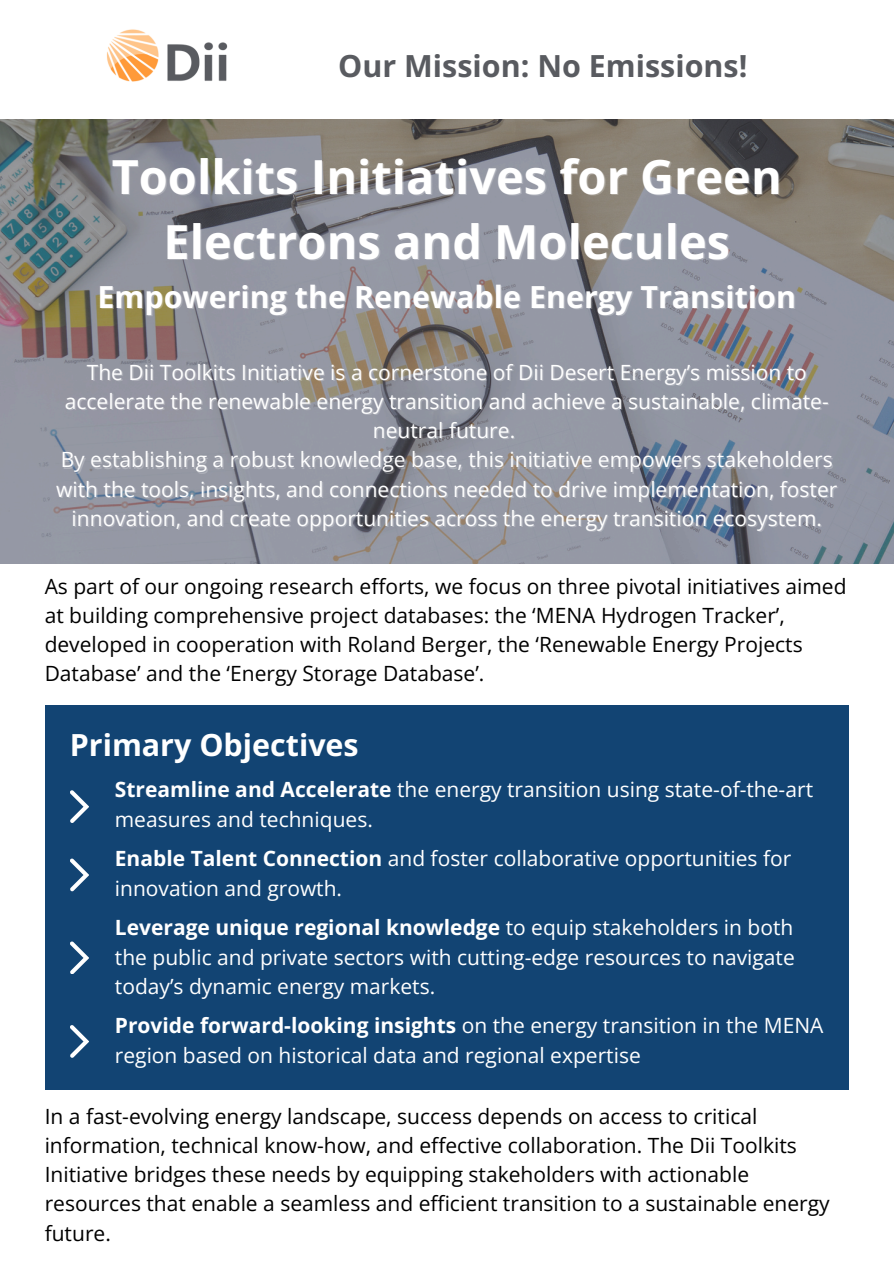
<style>
.page{position:relative;width:894px;height:1264px;background:#fff}
.page>*{position:absolute;margin:0;border:0;box-sizing:border-box;transform-origin:0 0}
.t1{font:700 46.95px "Open Sans";color:#fff}
.t2{font:700 30.45px "Open Sans";color:#fff}
.t3{font:700 30.45px "Open Sans";color:#595b60}
.t4{font:21px/29.2px "Open Sans";color:#fff}
.t5{font:21px/29.2px "Open Sans";color:#000}
.s1{font-weight:700}
</style>
<div class="page">
<img style="left:107px;top:29px;width:121px;height:53px">
<svg style="left:0;top:119px;width:892px;height:444px;background:#8b8b92"></svg>
<div style="left:45px;top:705px;width:803px;height:384px;background:#124473"></div>
<svg style="left:70px;top:790px;width:19px;height:32px"></svg>
<svg style="left:70px;top:858px;width:19px;height:33px"></svg>
<svg style="left:70px;top:941px;width:19px;height:32px"></svg>
<svg style="left:70px;top:1025px;width:19px;height:32px"></svg>
<p class="t3" style="left:338px;top:45px;width:410px">Our Mission: No Emissions!</p>
<h2 class="t1" style="left:112px;top:144px;width:671px">Toolkits Initiatives for Green</h2>
<p class="t1" style="left:163px;top:209px;width:568px">Electrons and Molecules</p>
<h1 class="t2" style="left:97px;top:275px;width:699px">Empowering the Renewable Energy Transition</h1>
<p class="t4" style="left:87px;top:357px;width:721px">The Dii Toolkits Initiative is a cornerstone of Dii Desert Energy’s mission to</p>
<p class="t4" style="left:65px;top:386px;width:765px">accelerate the renewable energy transition and achieve a sustainable, climate-</p>
<p class="t4" style="left:373px;top:415px;width:144px">neutral future.</p>
<p class="t4" style="left:61px;top:444px;width:773px">By establishing a robust knowledge base, this initiative empowers stakeholders</p>
<p class="t4" style="left:56px;top:474px;width:782px">with the tools, insights, and connections needed to drive implementation, foster</p>
<p class="t4" style="left:72px;top:503px;width:751px">innovation, and create opportunities across the energy transition ecosystem.</p>
<p class="t5" style="left:45px;top:571px;width:803px">As part of our ongoing research efforts, we focus on three pivotal initiatives aimed at building comprehensive project databases: the ‘MENA Hydrogen Tracker’, developed in cooperation with Roland Berger, the ‘Renewable Energy Projects Database’ and the ‘Energy Storage Database’.</p>
<p class="t2" style="left:70px;top:723px;width:290px">Primary Objectives</p>
<p class="t4" style="left:115px;top:774px;width:699px"><span class="s1">Streamline and Accelerate</span> the energy transition using state-of-the-art measures and techniques.</p>
<p class="t4" style="left:115px;top:843px;width:677px"><span class="s1">Enable Talent Connection</span> and foster collaborative opportunities for innovation and growth.</p>
<p class="t4" style="left:115px;top:912px;width:681px;text-align:justify"><span class="s1">Leverage unique regional knowledge</span> to equip stakeholders in both the public and private sectors with cutting-edge resources to navigate today’s dynamic energy markets.</p>
<p class="t4" style="left:115px;top:1010px;width:710px"><span class="s1">Provide forward-looking insights</span> on the energy transition in the MENA region based on historical data and regional expertise</p>
<p class="t5" style="left:45px;top:1100px;width:786px">In a fast-evolving energy landscape, success depends on access to critical information, technical know-how, and effective collaboration. The Dii Toolkits Initiative bridges these needs by equipping stakeholders with actionable resources that enable a seamless and efficient transition to a sustainable energy future.</p>
</div>
